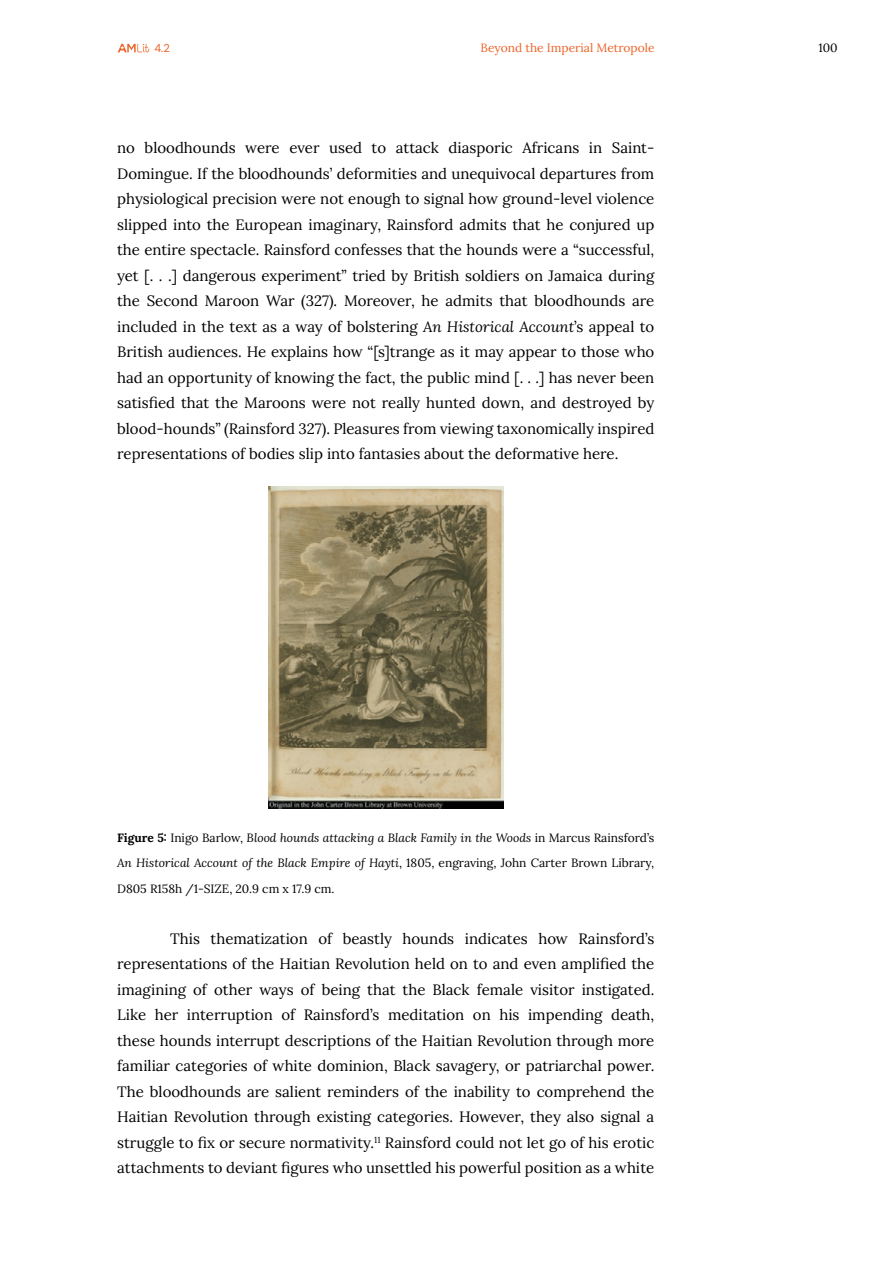
<style>
.page{position:relative;width:893px;height:1263px;background:#fff}
.page>*{position:absolute;margin:0;border:0;box-sizing:border-box;transform-origin:0 0}
.t1{font:15px/25.5px "Lora";color:#000;text-align:justify}
.t2{font:12px/25.5px "Lora";color:#000;text-align:justify}
.t3{font:12px "Lora";color:#ec6327}
.t4{font:11.25px "DM Sans";color:#ec6327}
.s1{font-style:italic}
.s2{font-weight:700}
</style>
<div class="page">
<svg style="left:118px;top:44px;width:31px;height:8px"></svg>
<img style="left:268px;top:487px;width:235px;height:321px">
<p class="t3" style="left:481px;top:39px;width:175px">Beyond the Imperial Metropole</p>
<p class="t4" style="left:154px;top:41px;width:17px">4.2</p>
<p class="t2" style="left:818px;top:35px;width:21px">100</p>
<p class="t1" style="left:117px;top:134px;width:539px">no bloodhounds were ever used to attack diasporic Africans in Saint-Domingue. If the bloodhounds’ deformities and unequivocal departures from physiological precision were not enough to signal how ground-level violence slipped into the European imaginary, Rainsford admits that he conjured up the entire spectacle. Rainsford confesses that the hounds were a “successful, yet [. . .] dangerous experiment” tried by British soldiers on Jamaica during the Second Maroon War (327). Moreover, he admits that bloodhounds are included in the text as a way of bolstering <span class="s1">An Historical Account</span>’s appeal to British audiences. He explains how “[s]trange as it may appear to those who had an opportunity of knowing the fact, the public mind [. . .] has never been satisfied that the Maroons were not really hunted down, and destroyed by blood-hounds” (Rainsford 327). Pleasures from viewing taxonomically inspired representations of bodies slip into fantasies about the deformative here.</p>
<p class="t2" style="left:117px;top:824px;width:539px"><span class="s2">Figure 5:</span> Inigo Barlow, <span class="s1">Blood hounds attacking a Black Family in the Woods</span> in Marcus Rainsford’s <span class="s1">An Historical Account of the Black Empire of Hayti</span>, 1805, engraving, John Carter Brown Library, D805 R158h /1-SIZE, 20.9 cm x 17.9 cm.</p>
<p class="t1" style="left:117px;top:924px;width:539px;text-indent:53px">This thematization of beastly hounds indicates how Rainsford’s representations of the Haitian Revolution held on to and even amplified the imagining of other ways of being that the Black female visitor instigated.<br>Like her interruption of Rainsford’s meditation on his impending death, these hounds interrupt descriptions of the Haitian Revolution through more familiar categories of white dominion, Black savagery, or patriarchal power.<br>The bloodhounds are salient reminders of the inability to comprehend the Haitian Revolution through existing categories. However, they also signal a struggle to fix or secure normativity.<sup>11</sup> Rainsford could not let go of his erotic attachments to deviant figures who unsettled his powerful position as a white</p>
</div>
